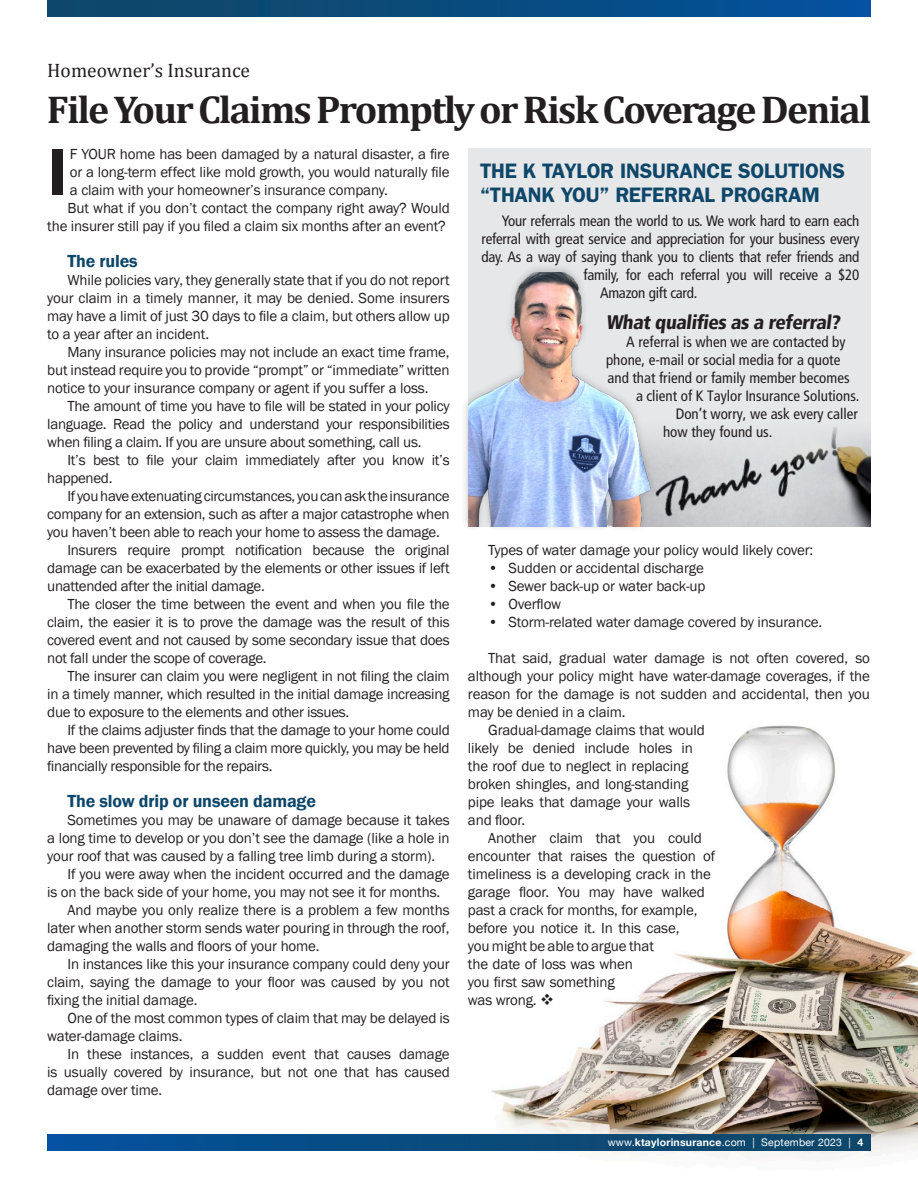
<style>
.page{position:relative;width:918px;height:1188px;background:#fff}
.page>*{position:absolute;margin:0;border:0;box-sizing:border-box;transform-origin:0 0}
.t1{font:600 69px "Franklin Gothic";color:#231f20}
.t2{font:700 39px "Cambria";letter-spacing:-.045em;color:#231f20}
.t3{font:600 21px/24px "ITC Franklin Gothic Std";letter-spacing:-.01em;color:#0e476a}
.t4{font:900 condensed 19.5px "Frutiger LT";color:#231f20}
.t5{font:19.5px "Cambria";color:#231f20}
.t6{font:600 18px "Franklin Gothic";letter-spacing:-.01em;color:#0e476a}
.t7{font:15px/18px "Franklin Gothic";letter-spacing:-.01em;color:#231f20;text-align:justify}
.t8{font:condensed 15px "Frutiger LT";letter-spacing:-.015em;color:#231f20}
.t9{font:10.5px "Helvetica Neue";letter-spacing:.02em;color:#fff}
.s1{font-weight:700}
</style>
<div class="page">
<img style="left:466px;top:725px;width:452px;height:430px">
<div style="left:47px;top:1134px;width:824px;height:16px;background:linear-gradient(to right,#03519d,#104663)"></div>
<div style="left:47px;top:0;width:824px;height:16px;background:linear-gradient(to right,#104663,#03519c)"></div>
<div style="left:468px;top:148px;width:403px;height:378px;background:#e6e7e9"></div>
<img style="left:661px;top:427px;width:210px;height:99px">
<div style="left:461px;top:263px;width:196px;height:269px;background:#231f20;opacity:.23"></div>
<img style="left:468px;top:272px;width:193px;height:254px">
<h3 class="t5" style="left:47px;top:59px;width:204px">Homeowner’s Insurance</h3>
<h2 class="t2" style="left:47px;top:82px;width:826px">File Your Claims Promptly or Risk Coverage Denial</h2>
<h1 class="t1" style="left:47px;top:129px;width:22px">I</h1>
<p class="t7" style="left:70px;top:145px;width:381px">F YOUR home has been damaged by a natural disaster, a fire</p>
<p class="t7" style="left:70px;top:163px;width:381px">or a long-term effect like mold growth, you would naturally file</p>
<p class="t7" style="left:70px;top:181px;width:319px">a claim with your homeowner’s insurance company.</p>
<p class="t7" style="left:68px;top:199px;width:384px">But what if you don’t contact the company right away? Would</p>
<p class="t7" style="left:47px;top:217px;width:400px">the insurer still pay if you filed a claim six months after an event?</p>
<p class="t6" style="left:68px;top:250px;width:72px">The rules</p>
<p class="t7" style="left:47px;top:271px;width:404px;text-indent:20px">While policies vary, they generally state that if you do not report your claim in a timely manner, it may be denied. Some insurers may have a limit of just 30 days to file a claim, but others allow up to a year after an incident.</p>
<p class="t7" style="left:47px;top:343px;width:404px;text-indent:20px">Many insurance policies may not include an exact time frame, but instead require you to provide “prompt” or “immediate” written notice to your insurance company or agent if you suffer a loss.</p>
<p class="t7" style="left:47px;top:397px;width:404px;text-indent:20px">The amount of time you have to file will be stated in your policy language. Read the policy and understand your responsibilities when filing a claim. If you are unsure about something, call us.</p>
<p class="t7" style="left:47px;top:451px;width:404px;text-indent:20px">It’s best to file your claim immediately after you know it’s happened.</p>
<p class="t7" style="left:68px;top:487px;width:384px">If you have extenuating circumstances, you can ask the insurance</p>
<p class="t7" style="left:47px;top:505px;width:404px">company for an extension, such as after a major catastrophe when</p>
<p class="t7" style="left:47px;top:523px;width:394px">you haven’t been able to reach your home to assess the damage.</p>
<p class="t7" style="left:68px;top:541px;width:384px">Insurers require prompt notification because the original</p>
<p class="t7" style="left:47px;top:559px;width:404px">damage can be exacerbated by the elements or other issues if left</p>
<p class="t7" style="left:47px;top:577px;width:219px">unattended after the initial damage.</p>
<p class="t7" style="left:68px;top:595px;width:384px">The closer the time between the event and when you file the</p>
<p class="t7" style="left:47px;top:613px;width:404px">claim, the easier it is to prove the damage was the result of this</p>
<p class="t7" style="left:47px;top:631px;width:404px">covered event and not caused by some secondary issue that does</p>
<p class="t7" style="left:47px;top:649px;width:221px">not fall under the scope of coverage.</p>
<p class="t7" style="left:68px;top:667px;width:384px">The insurer can claim you were negligent in not filing the claim</p>
<p class="t7" style="left:47px;top:685px;width:404px">in a timely manner, which resulted in the initial damage increasing</p>
<p class="t7" style="left:47px;top:703px;width:304px">due to exposure to the elements and other issues.</p>
<p class="t7" style="left:68px;top:721px;width:384px">If the claims adjuster finds that the damage to your home could</p>
<p class="t7" style="left:47px;top:739px;width:404px">have been prevented by filing a claim more quickly, you may be held</p>
<p class="t7" style="left:47px;top:757px;width:227px">financially responsible for the repairs.</p>
<p class="t6" style="left:68px;top:790px;width:250px">The slow drip or unseen damage</p>
<p class="t7" style="left:68px;top:811px;width:384px">Sometimes you may be unaware of damage because it takes</p>
<p class="t7" style="left:47px;top:829px;width:404px">a long time to develop or you don’t see the damage (like a hole in</p>
<p class="t7" style="left:47px;top:847px;width:389px">your roof that was caused by a falling tree limb during a storm).</p>
<p class="t7" style="left:68px;top:865px;width:384px">If you were away when the incident occurred and the damage</p>
<p class="t7" style="left:47px;top:883px;width:395px">is on the back side of your home, you may not see it for months.</p>
<p class="t7" style="left:68px;top:901px;width:384px">And maybe you only realize there is a problem a few months</p>
<p class="t7" style="left:47px;top:919px;width:404px">later when another storm sends water pouring in through the roof,</p>
<p class="t7" style="left:47px;top:937px;width:274px">damaging the walls and floors of your home.</p>
<p class="t7" style="left:68px;top:955px;width:384px">In instances like this your insurance company could deny your</p>
<p class="t7" style="left:47px;top:973px;width:404px">claim, saying the damage to your floor was caused by you not</p>
<p class="t7" style="left:47px;top:991px;width:152px">fixing the initial damage.</p>
<p class="t7" style="left:68px;top:1009px;width:384px">One of the most common types of claim that may be delayed is</p>
<p class="t7" style="left:47px;top:1027px;width:137px">water-damage claims.</p>
<p class="t7" style="left:68px;top:1045px;width:384px">In these instances, a sudden event that causes damage</p>
<p class="t7" style="left:47px;top:1063px;width:404px">is usually covered by insurance, but not one that has caused</p>
<p class="t7" style="left:47px;top:1081px;width:117px">damage over time.</p>
<h3 class="t3" style="left:480px;top:159px;width:367px">THE K TAYLOR INSURANCE SOLUTIONS “THANK YOU” REFERRAL PROGRAM</h3>
<p class="t8" style="left:502px;top:212px;width:359px">Your referrals mean the world to us. We work hard to earn each</p>
<p class="t8" style="left:482px;top:230px;width:380px">referral with great service and appreciation for your business every</p>
<p class="t8" style="left:482px;top:248px;width:379px">day. As a way of saying thank you to clients that refer friends and</p>
<p class="t8" style="left:584px;top:266px;width:277px">family, for each referral you will receive a $20</p>
<p class="t8" style="left:600px;top:284px;width:99px">Amazon gift card.</p>
<h3 class="t4" style="left:606px;top:310px;width:238px">What qualifies as a referral?</h3>
<p class="t8" style="left:626px;top:333px;width:221px">A referral is when we are contacted by</p>
<p class="t8" style="left:606px;top:351px;width:236px">phone, e-mail or social media for a quote</p>
<p class="t8" style="left:608px;top:369px;width:244px">and that friend or family member becomes</p>
<p class="t8" style="left:636px;top:387px;width:225px">a client of K Taylor Insurance Solutions.</p>
<p class="t8" style="left:676px;top:405px;width:184px">Don’t worry, we ask every caller</p>
<p class="t8" style="left:663px;top:423px;width:111px">how they found us.</p>
<p class="t7" style="left:488px;top:541px;width:327px">Types of water damage your policy would likely cover:</p>
<p class="t7" style="left:488px;top:559px;width:217px">• Sudden or accidental discharge</p>
<p class="t7" style="left:488px;top:577px;width:219px">• Sewer back-up or water back-up</p>
<p class="t7" style="left:488px;top:595px;width:74px">• Overflow</p>
<p class="t7" style="left:488px;top:613px;width:336px">• Storm-related water damage covered by insurance.</p>
<p class="t7" style="left:488px;top:649px;width:383px">That said, gradual water damage is not often covered, so</p>
<p class="t7" style="left:468px;top:667px;width:404px">although your policy might have water-damage coverages, if the</p>
<p class="t7" style="left:468px;top:685px;width:404px">reason for the damage is not sudden and accidental, then you</p>
<p class="t7" style="left:468px;top:703px;width:159px">may be denied in a claim.</p>
<p class="t7" style="left:488px;top:721px;width:218px">Gradual-damage claims that would</p>
<p class="t7" style="left:468px;top:739px;width:226px">likely be denied include holes in</p>
<p class="t7" style="left:468px;top:757px;width:222px">the roof due to neglect in replacing</p>
<p class="t7" style="left:468px;top:775px;width:222px">broken shingles, and long-standing</p>
<p class="t7" style="left:468px;top:793px;width:224px">pipe leaks that damage your walls</p>
<p class="t7" style="left:468px;top:811px;width:59px">and floor.</p>
<p class="t7" style="left:488px;top:829px;width:215px">Another claim that you could</p>
<p class="t7" style="left:468px;top:847px;width:249px">encounter that raises the question of</p>
<p class="t7" style="left:468px;top:865px;width:245px">timeliness is a developing crack in the</p>
<p class="t7" style="left:468px;top:883px;width:239px">garage floor. You may have walked</p>
<p class="t7" style="left:468px;top:901px;width:231px">past a crack for months, for example,</p>
<p class="t7" style="left:468px;top:919px;width:213px">before you notice it. In this case,</p>
<p class="t7" style="left:468px;top:937px;width:188px">you might be able to argue that</p>
<p class="t7" style="left:468px;top:955px;width:167px">the date of loss was when</p>
<p class="t7" style="left:468px;top:973px;width:149px">you first saw something</p>
<p class="t7" style="left:468px;top:991px;width:88px">was wrong. ❖</p>
<p class="t9" style="left:608px;top:1134px;width:257px">www.<span class="s1">ktaylorinsurance</span>.com | September 2023 | <span class="s1">4</span></p>
</div>
